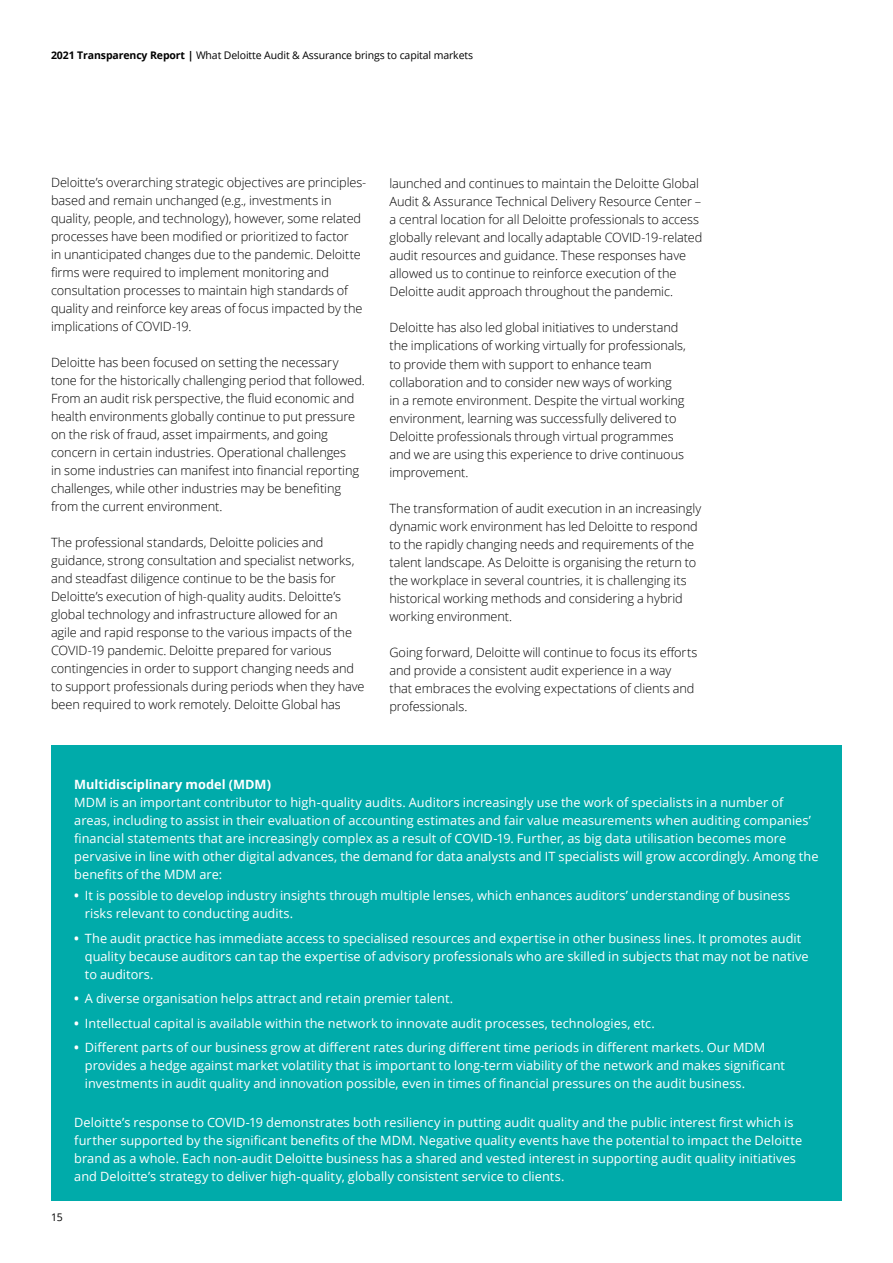
<style>
.page{position:relative;width:893px;height:1263px;background:#fff}
.page>*{position:absolute;margin:0;border:0;box-sizing:border-box;transform-origin:0 0}
.t1{font:300 12.75px/18px "Open Sans";letter-spacing:-.005em;color:#000}
.t2{font:12.75px/18px "Open Sans";letter-spacing:.005em;color:#fff}
.t3{font:700 12.75px "Open Sans";color:#fff}
.t4{font:10.5px "Open Sans";letter-spacing:-.01em;color:#000}
.s1{font-weight:700}
</style>
<div class="page">
<div style="left:51px;top:746px;width:791px;height:455px;background:#00abaa"></div>
<p class="t4" style="left:51px;top:48px;width:424px"><span class="s1">2021 Transparency Report |</span> What Deloitte Audit &amp; Assurance brings to capital markets</p>
<p class="t1" style="left:51px;top:173px;width:317px">Deloitte’s overarching strategic objectives are principles&shy;based and remain unchanged (e.g., investments in quality, people, and technology), however, some related processes have been modified or prioritized to factor<br>in unanticipated changes due to the pandemic. Deloitte firms were required to implement monitoring and consultation processes to maintain high standards of quality and reinforce key areas of focus impacted by the implications of COVID-19.</p>
<p class="t1" style="left:51px;top:353px;width:315px">Deloitte has been focused on setting the necessary tone for the historically challenging period that followed.<br>From an audit risk perspective, the fluid economic and health environments globally continue to put pressure on the risk of fraud, asset impairments, and going concern in certain industries. Operational challenges<br>in some industries can manifest into financial reporting challenges, while other industries may be benefiting from the current environment.</p>
<p class="t1" style="left:51px;top:533px;width:315px">The professional standards, Deloitte policies and guidance, strong consultation and specialist networks, and steadfast diligence continue to be the basis for Deloitte’s execution of high-quality audits. Deloitte’s global technology and infrastructure allowed for an agile and rapid response to the various impacts of the COVID-19 pandemic. Deloitte prepared for various contingencies in order to support changing needs and to support professionals during periods when they have been required to work remotely. Deloitte Global has</p>
<p class="t1" style="left:389px;top:174px;width:314px">launched and continues to maintain the Deloitte Global Audit &amp; Assurance Technical Delivery Resource Center – a central location for all Deloitte professionals to access globally relevant and locally adaptable COVID-19-related audit resources and guidance. These responses have allowed us to continue to reinforce execution of the Deloitte audit approach throughout the pandemic.</p>
<p class="t1" style="left:389px;top:318px;width:298px">Deloitte has also led global initiatives to understand the implications of working virtually for professionals, to provide them with support to enhance team collaboration and to consider new ways of working<br>in a remote environment. Despite the virtual working environment, learning was successfully delivered to Deloitte professionals through virtual programmes and we are using this experience to drive continuous improvement.</p>
<p class="t1" style="left:389px;top:499px;width:313px">The transformation of audit execution in an increasingly dynamic work environment has led Deloitte to respond to the rapidly changing needs and requirements of the talent landscape. As Deloitte is organising the return to the workplace in several countries, it is challenging its historical working methods and considering a hybrid working environment.</p>
<p class="t1" style="left:389px;top:643px;width:310px">Going forward, Deloitte will continue to focus its efforts and provide a consistent audit experience in a way<br>that embraces the evolving expectations of clients and professionals.</p>
<p class="t4" style="left:51px;top:1210px;width:13px">15</p>
<p class="t3" style="left:74px;top:775px;width:198px">Multidisciplinary model (MDM)</p>
<p class="t2" style="left:74px;top:793px;width:746px">MDM is an important contributor to high-quality audits. Auditors increasingly use the work of specialists in a number of areas, including to assist in their evaluation of accounting estimates and fair value measurements when auditing companies’ financial statements that are increasingly complex as a result of COVID-19. Further, as big data utilisation becomes more pervasive in line with other digital advances, the demand for data analysts and IT specialists will grow accordingly. Among the benefits of the MDM are:</p>
<p class="t2" style="left:85px;top:886px;width:707px;text-indent:-11px"><span class="s1">•</span> It is possible to develop industry insights through multiple lenses, which enhances auditors’ understanding of business risks relevant to conducting audits.</p>
<p class="t2" style="left:85px;top:929px;width:725px;text-indent:-11px"><span class="s1">•</span> The audit practice has immediate access to specialised resources and expertise in other business lines. It promotes audit quality because auditors can tap the expertise of advisory professionals who are skilled in subjects that may not be native to auditors.</p>
<p class="t2" style="left:74px;top:989px;width:380px"><span class="s1">•</span> A diverse organisation helps attract and retain premier talent.</p>
<p class="t2" style="left:74px;top:1013px;width:582px"><span class="s1">•</span> Intellectual capital is available within the network to innovate audit processes, technologies, etc.</p>
<p class="t2" style="left:85px;top:1038px;width:702px;text-indent:-11px"><span class="s1">•</span> Different parts of our business grow at different rates during different time periods in different markets. Our MDM provides a hedge against market volatility that is important to long-term viability of the network and makes significant investments in audit quality and innovation possible, even in times of financial pressures on the audit business.</p>
<p class="t2" style="left:74px;top:1113px;width:729px">Deloitte’s response to COVID-19 demonstrates both resiliency in putting audit quality and the public interest first which is further supported by the significant benefits of the MDM. Negative quality events have the potential to impact the Deloitte brand as a whole. Each non-audit Deloitte business has a shared and vested interest in supporting audit quality initiatives and Deloitte’s strategy to deliver high-quality, globally consistent service to clients.</p>
</div>
